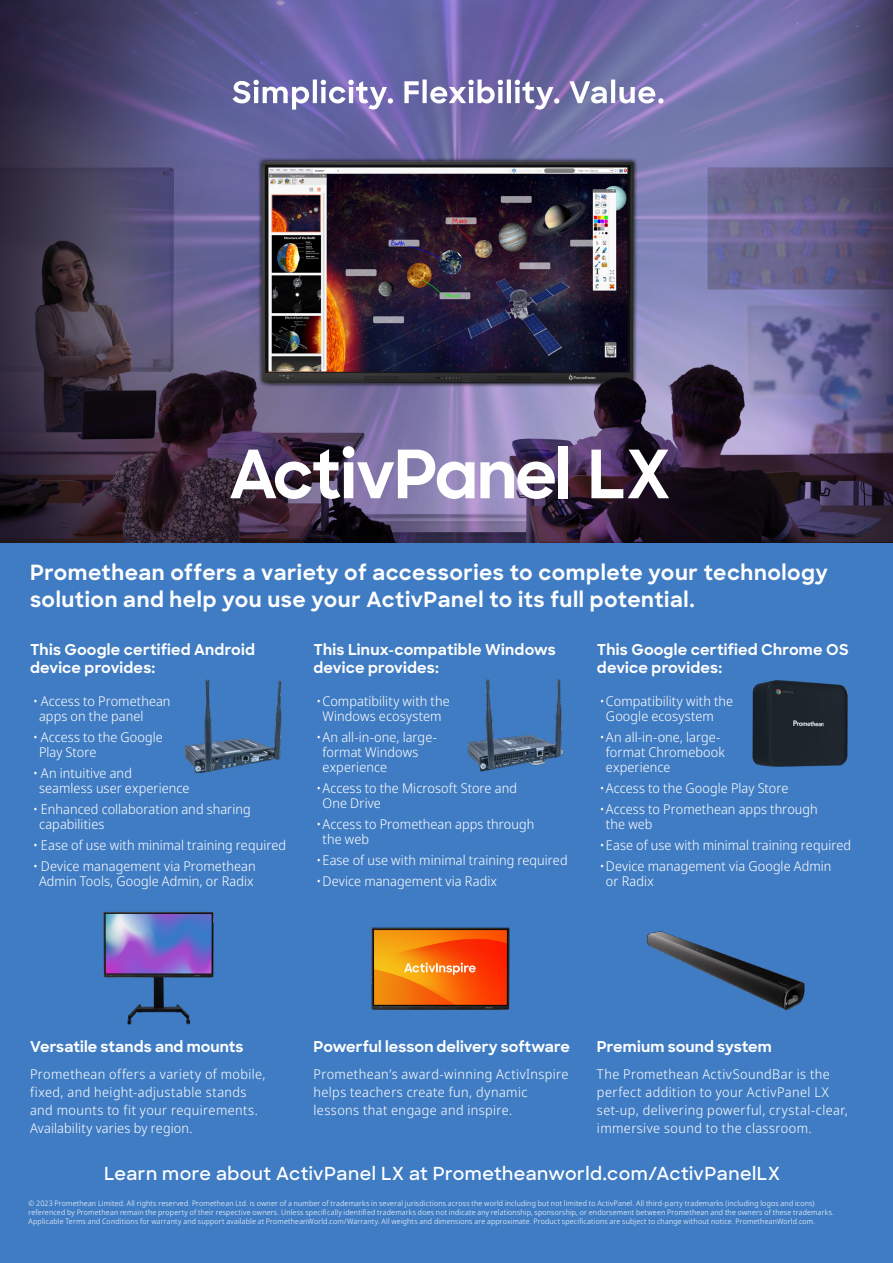
<style>
.page{position:relative;width:893px;height:1263px;background:#fff}
.page>*{position:absolute;margin:0;border:0;box-sizing:border-box;transform-origin:0 0}
.Flyer_Subhead{font:700 21px/27px "Sharp Sans";letter-spacing:.025em;color:#fff}
.Flyer_Subhead-2{font:600 18px "Sharp Sans";letter-spacing:.02em;color:#fff}
.Flyer_Subhead-3{font:700 15px/18px "Sharp Sans";letter-spacing:.01em;color:#fff}
.Flyer_Body{font:700 15px "Sharp Sans";letter-spacing:.005em;color:#fff}
.Flyer_Body-2{font:300 13.5px/15.3px "Noto Sans Display";letter-spacing:.01em;color:#fff}
.Flyer_Body-3{font:300 13.5px/18px "Noto Sans Display";letter-spacing:.03em;color:#fff}
.Flyer_Legal{font:300 7.5px/9px "Noto Sans Display";letter-spacing:.025em;color:#fff}
</style>
<div class="page">
<div style="left:0;top:543px;width:893px;height:720px;background:#407cc3"></div>
<img style="left:0;top:0;width:893px;height:543px">
<img style="left:103px;top:912px;width:111px;height:113px">
<img style="left:371px;top:927px;width:139px;height:83px">
<img style="left:646px;top:931px;width:159px;height:80px">
<img style="left:752px;top:680px;width:96px;height:87px">
<img style="left:468px;top:679px;width:96px;height:93px">
<img style="left:185px;top:679px;width:97px;height:95px">
<svg style="left:230px;top:446px;width:244px;height:53px"></svg>
<svg style="left:480px;top:461px;width:75px;height:38px"></svg>
<div style="left:559px;top:446px;width:9px;height:52px;background:#fff"></div>
<svg style="left:591px;top:450px;width:78px;height:48px"></svg>
<svg style="left:232px;top:80px;width:431px;height:30px"></svg>
<p class="Flyer_Subhead" style="left:30px;top:558px;width:799px">Promethean offers a variety of accessories to complete your technology solution and help you use your ActivPanel to its full potential.</p>
<p class="Flyer_Subhead-3" style="left:30px;top:640px;width:226px">This Google certified Android device provides:</p>
<p class="Flyer_Body-2" style="left:39px;top:693px;width:133px;text-indent:-6px">• Access to Promethean apps on the panel</p>
<p class="Flyer_Body-2" style="left:39px;top:729px;width:125px;text-indent:-6px">• Access to the Google<br>Play Store</p>
<p class="Flyer_Body-2" style="left:39px;top:765px;width:152px;text-indent:-6px">• An intuitive and<br>seamless user experience</p>
<p class="Flyer_Body-2" style="left:39px;top:801px;width:213px;text-indent:-6px">• Enhanced collaboration and sharing capabilities</p>
<p class="Flyer_Body-2" style="left:33px;top:837px;width:255px">• Ease of use with minimal training required</p>
<p class="Flyer_Body-2" style="left:33px;top:858px;width:224px;text-align:center">• Device management via Promethean<br>Admin Tools, Google Admin, or Radix</p>
<p class="Flyer_Subhead-3" style="left:314px;top:640px;width:244px">This Linux-compatible Windows device provides:</p>
<p class="Flyer_Body-2" style="left:317px;top:693px;width:135px;text-align:center">•Compatibility with the<br>Windows ecosystem</p>
<p class="Flyer_Body-2" style="left:323px;top:729px;width:116px;text-indent:-6px">•An all-in-one, large&shy;format Windows experience</p>
<p class="Flyer_Body-2" style="left:323px;top:781px;width:196px;text-indent:-6px">•Access to the Microsoft Store and<br>One Drive</p>
<p class="Flyer_Body-2" style="left:323px;top:817px;width:213px;text-indent:-6px">•Access to Promethean apps through the web</p>
<p class="Flyer_Body-2" style="left:317px;top:853px;width:253px">•Ease of use with minimal training required</p>
<p class="Flyer_Body-2" style="left:317px;top:873px;width:182px">•Device management via Radix</p>
<p class="Flyer_Subhead-3" style="left:597px;top:640px;width:253px">This Google certified Chrome OS device provides:</p>
<p class="Flyer_Body-2" style="left:606px;top:693px;width:129px;text-indent:-6px">•Compatibility with the<br>Google ecosystem</p>
<p class="Flyer_Body-2" style="left:606px;top:729px;width:120px;text-indent:-6px">•An all-in-one, large&shy;format Chromebook experience</p>
<p class="Flyer_Body-2" style="left:600px;top:781px;width:190px">•Access to the Google Play Store</p>
<p class="Flyer_Body-2" style="left:606px;top:801px;width:213px;text-indent:-6px">•Access to Promethean apps through the web</p>
<p class="Flyer_Body-2" style="left:600px;top:837px;width:253px">•Ease of use with minimal training required</p>
<p class="Flyer_Body-2" style="left:606px;top:858px;width:227px;text-indent:-6px">•Device management via Google Admin or Radix</p>
<p class="Flyer_Body" style="left:30px;top:1035px;width:215px">Versatile stands and mounts</p>
<p class="Flyer_Body-3" style="left:30px;top:1066px;width:237px">Promethean offers a variety of mobile, fixed, and height-adjustable stands and mounts to fit your requirements.<br>Availability varies by region.</p>
<p class="Flyer_Body" style="left:314px;top:1035px;width:258px">Powerful lesson delivery software</p>
<p class="Flyer_Body-3" style="left:314px;top:1066px;width:257px">Promethean’s award-winning ActivInspire helps teachers create fun, dynamic lessons that engage and inspire.</p>
<p class="Flyer_Body" style="left:597px;top:1035px;width:176px">Premium sound system</p>
<p class="Flyer_Body-3" style="left:597px;top:1066px;width:252px">The Promethean ActivSoundBar is the perfect addition to your ActivPanel LX set-up, delivering powerful, crystal-clear, immersive sound to the classroom.</p>
<p class="Flyer_Subhead-2" style="left:104px;top:1160px;width:677px">Learn more about ActivPanel LX at Prometheanworld.com/ActivPanelLX</p>
<p class="Flyer_Legal" style="left:29px;top:1199px;width:807px">© 2023 Promethean Limited. All rights reserved. Promethean Ltd. is owner of a number of trademarks in several jurisdictions across the world including but not limited to ActivPanel. All third-party trademarks (including logos and icons) referenced by Promethean remain the property of their respective owners. Unless specifically identified trademarks does not indicate any relationship, sponsorship, or endorsement between Promethean and the owners of these trademarks.<br>Applicable Terms and Conditions for warranty and support available at PrometheanWorld.com/Warranty. All weights and dimensions are approximate. Product specifications are subject to change without notice. PrometheanWorld.com.</p>
</div>
